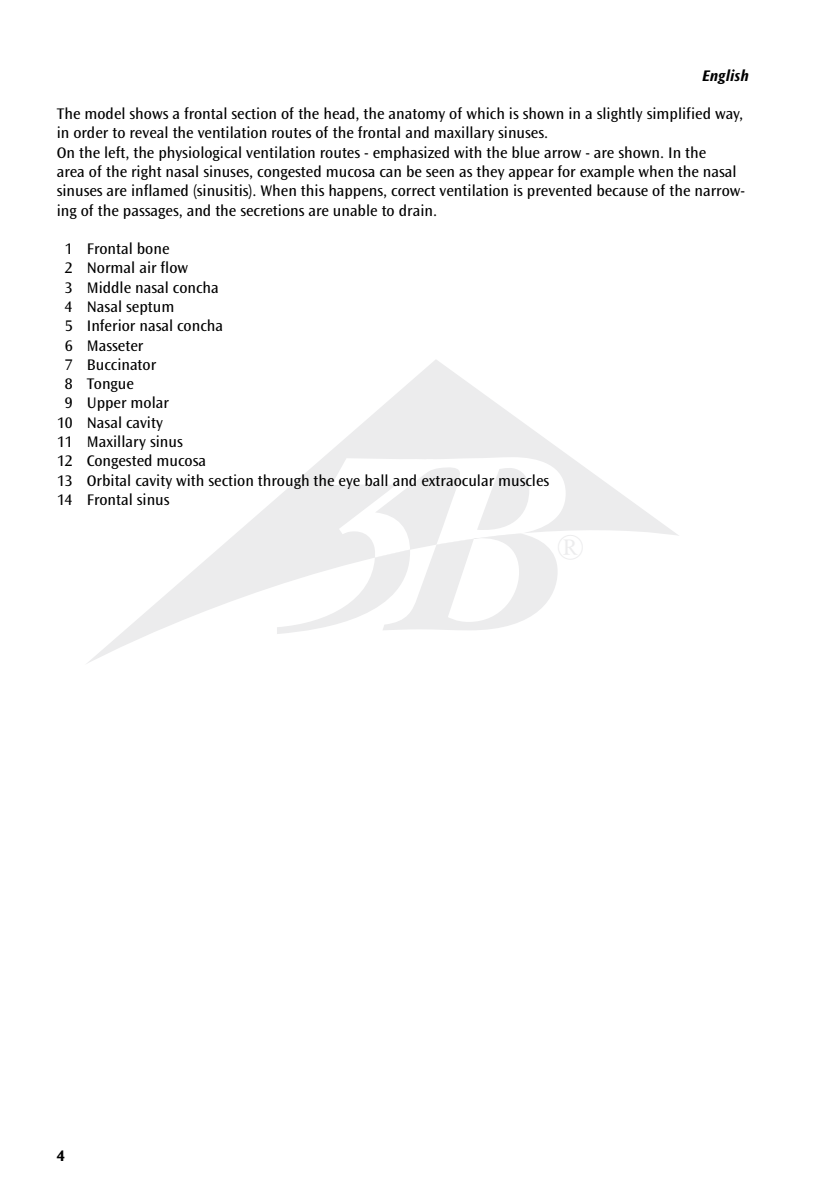
<style>
.page{position:relative;width:836px;height:1191px;background:#fff}
.page>*{position:absolute;margin:0;border:0;box-sizing:border-box;transform-origin:0 0}
.t1{font:16px/19.2px "Ocean Sans Std";color:#000}
.t2{font:italic 700 16px "Ocean Sans Std";color:#000}
.t3{font:700 16px "Ocean Sans Std";color:#000}
</style>
<div class="page">
<svg style="left:88px;top:360px;width:591px;height:303px"></svg>
<svg style="left:277px;top:457px;width:288px;height:177px"></svg>
<p class="t2" style="left:701px;top:66px;width:48px">English</p>
<p class="t1" style="left:57px;top:104px;width:689px">The model shows a frontal section of the head, the anatomy of which is shown in a slightly simplified way, in order to reveal the ventilation routes of the frontal and maxillary sinuses.<br>On the left, the physiological ventilation routes - emphasized with the blue arrow - are shown. In the<br>area of the right nasal sinuses, congested mucosa can be seen as they appear for example when the nasal sinuses are inflamed (sinusitis). When this happens, correct ventilation is prevented because of the narrow&shy;ing of the passages, and the secretions are unable to drain.</p>
<p class="t1" style="left:65px;top:239px;width:106px">1 Frontal bone</p>
<p class="t1" style="left:65px;top:259px;width:125px">2 Normal air flow</p>
<p class="t1" style="left:65px;top:278px;width:155px">3 Middle nasal concha</p>
<p class="t1" style="left:65px;top:297px;width:111px">4 Nasal septum</p>
<p class="t1" style="left:65px;top:316px;width:160px">5 Inferior nasal concha</p>
<p class="t1" style="left:65px;top:336px;width:80px">6 Masseter</p>
<p class="t1" style="left:65px;top:355px;width:93px">7 Buccinator</p>
<p class="t1" style="left:65px;top:374px;width:71px">8 Tongue</p>
<p class="t1" style="left:65px;top:394px;width:105px">9 Upper molar</p>
<p class="t1" style="left:57px;top:413px;width:107px">10 Nasal cavity</p>
<p class="t1" style="left:57px;top:432px;width:127px">11 Maxillary sinus</p>
<p class="t1" style="left:57px;top:451px;width:150px">12 Congested mucosa</p>
<p class="t1" style="left:57px;top:471px;width:493px">13 Orbital cavity with section through the eye ball and extraocular muscles</p>
<p class="t1" style="left:57px;top:490px;width:114px">14 Frontal sinus</p>
<p class="t3" style="left:57px;top:1146px;width:10px">4</p>
</div>
